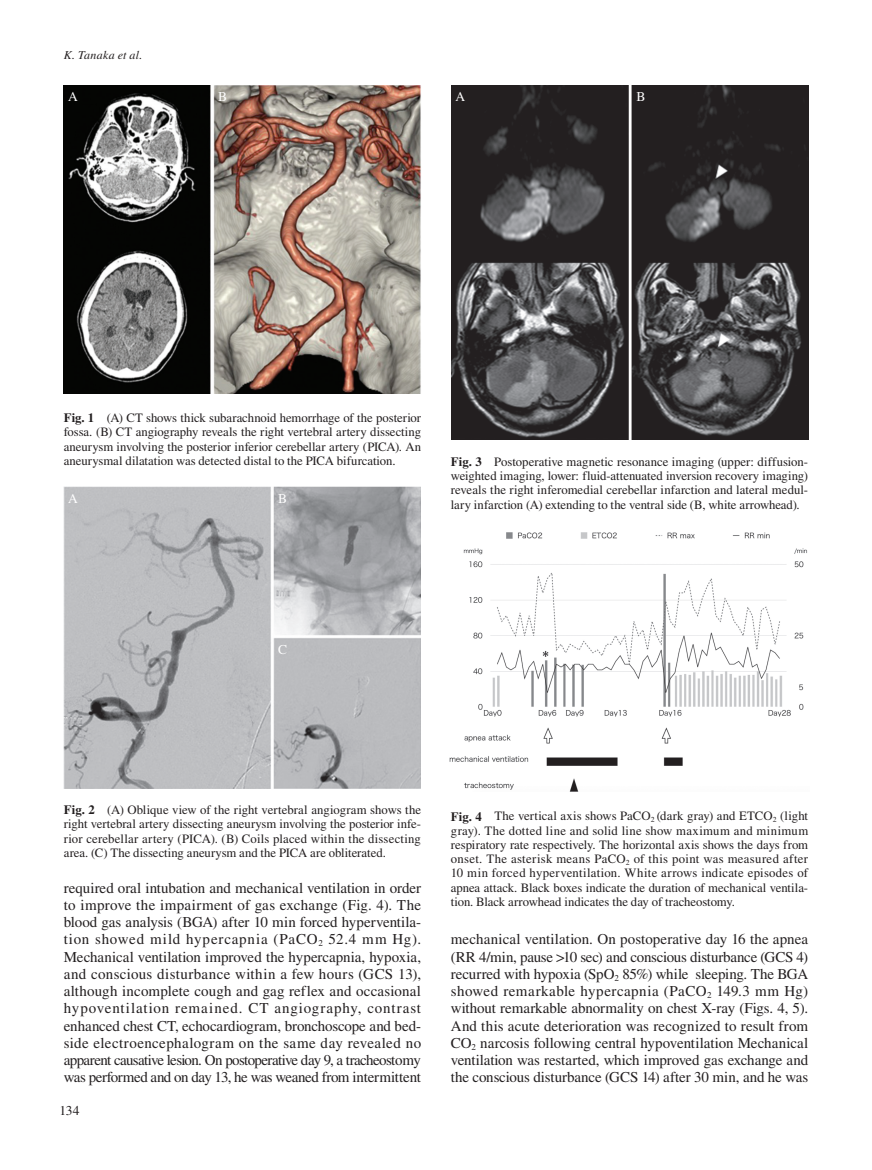
<style>
.page{position:relative;width:872px;height:1170px;background:#fff}
.page>*{position:absolute;margin:0;border:0;box-sizing:border-box;transform-origin:0 0}
.t1{font:15px/17.2px "Times";letter-spacing:-.015em;color:#231f20;text-align:justify}
.t2{font:13.5px "Times";color:#fff}
.t3{font:13.5px "Times";color:#231f20}
.t4{font:12.75px/14.2px "Times";letter-spacing:-.005em;color:#231f20;text-align:justify}
.t5{font:italic 12px "Times";letter-spacing:.02em;color:#231f20}
.s1{font-weight:700}
</style>
<div class="page">
<img style="left:64px;top:85px;width:357px;height:308px">
<img style="left:449px;top:532px;width:358px;height:259px">
<img style="left:451px;top:85px;width:357px;height:354px">
<img style="left:64px;top:487px;width:356px;height:301px">
<p class="t5" style="left:64px;top:48px;width:80px">K. Tanaka et al.</p>
<p class="t2" style="left:68px;top:89px;width:11px">A</p>
<p class="t2" style="left:218px;top:89px;width:11px">B</p>
<p class="t2" style="left:455px;top:89px;width:11px">A</p>
<p class="t2" style="left:636px;top:89px;width:11px">B</p>
<p class="t4" style="left:64px;top:410px;width:359px"><span class="s1">Fig. 1</span> (A) CT shows thick subarachnoid hemorrhage of the posterior fossa. (B) CT angiography reveals the right vertebral artery dissecting aneurysm involving the posterior inferior cerebellar artery (PICA). An aneurysmal dilatation was detected distal to the PICA bifurcation.</p>
<p class="t2" style="left:68px;top:490px;width:11px">A</p>
<p class="t2" style="left:278px;top:490px;width:11px">B</p>
<p class="t4" style="left:451px;top:454px;width:359px"><span class="s1">Fig. 3</span> Postoperative magnetic resonance imaging (upper: diffusion&shy;weighted imaging, lower: fluid-attenuated inversion recovery imaging) reveals the right inferomedial cerebellar infarction and lateral medul&shy;lary infarction (A) extending to the ventral side (B, white arrowhead).</p>
<p class="t2" style="left:278px;top:641px;width:11px">C</p>
<p class="t4" style="left:64px;top:802px;width:359px"><span class="s1">Fig. 2</span> (A) Oblique view of the right vertebral angiogram shows the right vertebral artery dissecting aneurysm involving the posterior infe&shy;rior cerebellar artery (PICA). (B) Coils placed within the dissecting area. (C) The dissecting aneurysm and the PICA are obliterated.</p>
<p class="t1" style="left:64px;top:878px;width:359px">required oral intubation and mechanical ventilation in order to improve the impairment of gas exchange (Fig. 4). The blood gas analysis (BGA) after 10 min forced hyperventila&shy;tion showed mild hypercapnia (PaCO<sub>2</sub> 52.4 mm Hg).<br>Mechanical ventilation improved the hypercapnia, hypoxia, and conscious disturbance within a few hours (GCS 13), although incomplete cough and gag reflex and occasional hypoventilation remained. CT angiography, contrast enhanced chest CT, echocardiogram, bronchoscope and bed&shy;side electroencephalogram on the same day revealed no apparent causative lesion. On postoperative day 9, a tracheostomy was performed and on day 13, he was weaned from intermittent</p>
<p class="t3" style="left:60px;top:1102px;width:21px">134</p>
<p class="t4" style="left:451px;top:808px;width:359px"><span class="s1">Fig. 4</span> The vertical axis shows PaCO<sub>2</sub> (dark gray) and ETCO<sub>2</sub> (light gray). The dotted line and solid line show maximum and minimum respiratory rate respectively. The horizontal axis shows the days from onset. The asterisk means PaCO<sub>2</sub> of this point was measured after 10 min forced hyperventilation. White arrows indicate episodes of apnea attack. Black boxes indicate the duration of mechanical ventila&shy;tion. Black arrowhead indicates the day of tracheostomy.</p>
<p class="t1" style="left:451px;top:930px;width:359px">mechanical ventilation. On postoperative day 16 the apnea (RR 4/min, pause &gt;10 sec) and conscious disturbance (GCS 4) recurred with hypoxia (SpO<sub>2</sub> 85%) while sleeping. The BGA showed remarkable hypercapnia (PaCO<sub>2</sub> 149.3 mm Hg) without remarkable abnormality on chest X-ray (Figs. 4, 5).<br>And this acute deterioration was recognized to result from CO<sub>2</sub> narcosis following central hypoventilation Mechanical ventilation was restarted, which improved gas exchange and the conscious disturbance (GCS 14) after 30 min, and he was</p>
</div>
